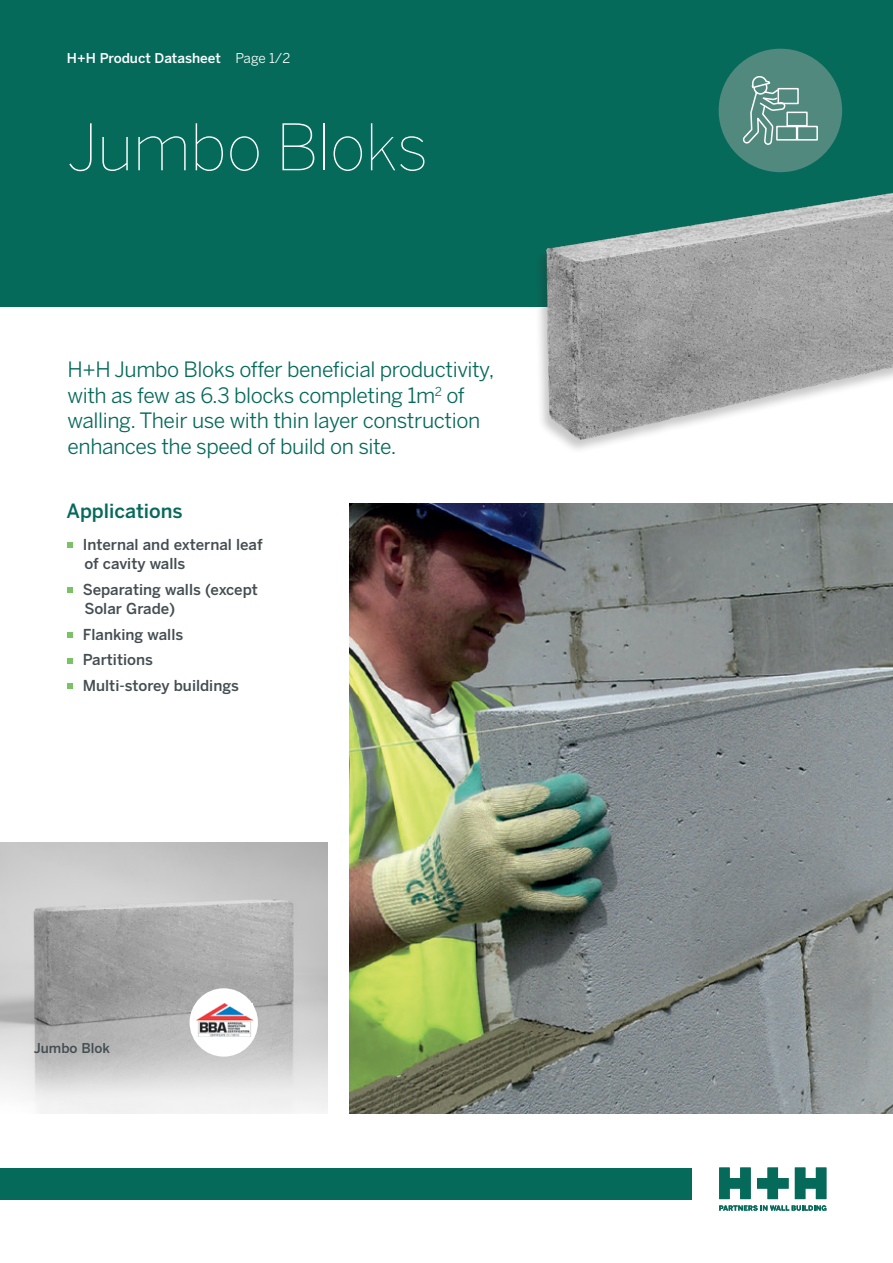
<style>
.page{position:relative;width:893px;height:1263px;background:#fff}
.page>*{position:absolute;margin:0;border:0;box-sizing:border-box;transform-origin:0 0}
.t1{font:100 63.45px "Benton Sans";letter-spacing:-.005em;color:#fff}
.t2{font:21px/25.5px "Benton Sans";letter-spacing:-.02em;color:#066a5b}
.t3{font:500 19.5px "Benton Sans";color:#066a5b}
._6_NEW_Bullets{font:500 15px/19.5px "Benton Sans";color:#444e52}
.NEW_1_headline_20_22{font:500 13.5px "Benton Sans";color:#fff}
.t4{font:500 13.5px "Benton Sans";color:#444e52}
.s1{font-weight:400}
</style>
<div class="page">
<div style="left:0;top:0;width:893px;height:306px;background:#066a5b"></div>
<div style="left:0;top:1168px;width:692px;height:31px;background:#066a5b"></div>
<svg style="left:719px;top:1205px;width:107px;height:6px"></svg>
<svg style="left:719px;top:1167px;width:32px;height:32px"></svg>
<svg style="left:795px;top:1167px;width:31px;height:32px"></svg>
<svg style="left:757px;top:1167px;width:31px;height:32px"></svg>
<svg style="left:68px;top:543px;width:5px;height:5px"></svg>
<svg style="left:68px;top:588px;width:5px;height:5px"></svg>
<svg style="left:68px;top:633px;width:5px;height:5px"></svg>
<svg style="left:68px;top:658px;width:5px;height:5px"></svg>
<svg style="left:68px;top:684px;width:5px;height:5px"></svg>
<img style="left:0;top:842px;width:328px;height:271px">
<img style="left:349px;top:504px;width:544px;height:609px">
<div style="left:190px;top:988px;width:68px;height:69px;background:#fff;border-radius:50%"></div>
<img style="left:196px;top:1003px;width:56px;height:33px">
<img style="left:478px;top:138px;width:415px;height:383px">
<div style="left:719px;top:49px;width:123px;height:123px;background:#51897e;border-radius:50%"></div>
<div style="left:786px;top:112px;width:22px;height:14px;border:2px solid #fff"></div>
<div style="left:797px;top:126px;width:21px;height:15px;border:2px solid #fff"></div>
<svg style="left:724px;top:48px;width:76px;height:172px"></svg>
<p class="NEW_1_headline_20_22" style="left:67px;top:50px;width:225px">H+H Product Datasheet <span class="s1">Page 1/2</span></p>
<p class="t1" style="left:67px;top:110px;width:363px">Jumbo Bloks</p>
<p class="t1" style="left:65px;top:112px;width:512px">Foundation Blocks</p>
<p class="t2" style="left:68px;top:356px;width:428px">H+H Jumbo Bloks offer beneficial productivity, with as few as 6.3 blocks completing 1m<sup>2</sup> of walling. Their use with thin layer construction enhances the speed of build on site.</p>
<p class="t3" style="left:66px;top:500px;width:118px">Applications</p>
<p class="_6_NEW_Bullets" style="left:83px;top:534px;width:181px">Internal and external leaf of cavity walls</p>
<p class="_6_NEW_Bullets" style="left:83px;top:579px;width:177px">Separating walls (except<br>Solar Grade)</p>
<p class="_6_NEW_Bullets" style="left:83px;top:624px;width:102px">Flanking walls</p>
<p class="_6_NEW_Bullets" style="left:83px;top:650px;width:72px">Partitions</p>
<p class="_6_NEW_Bullets" style="left:83px;top:675px;width:158px">Multi-storey buildings</p>
<p class="t4" style="left:34px;top:1040px;width:78px">Jumbo Blok</p>
</div>
